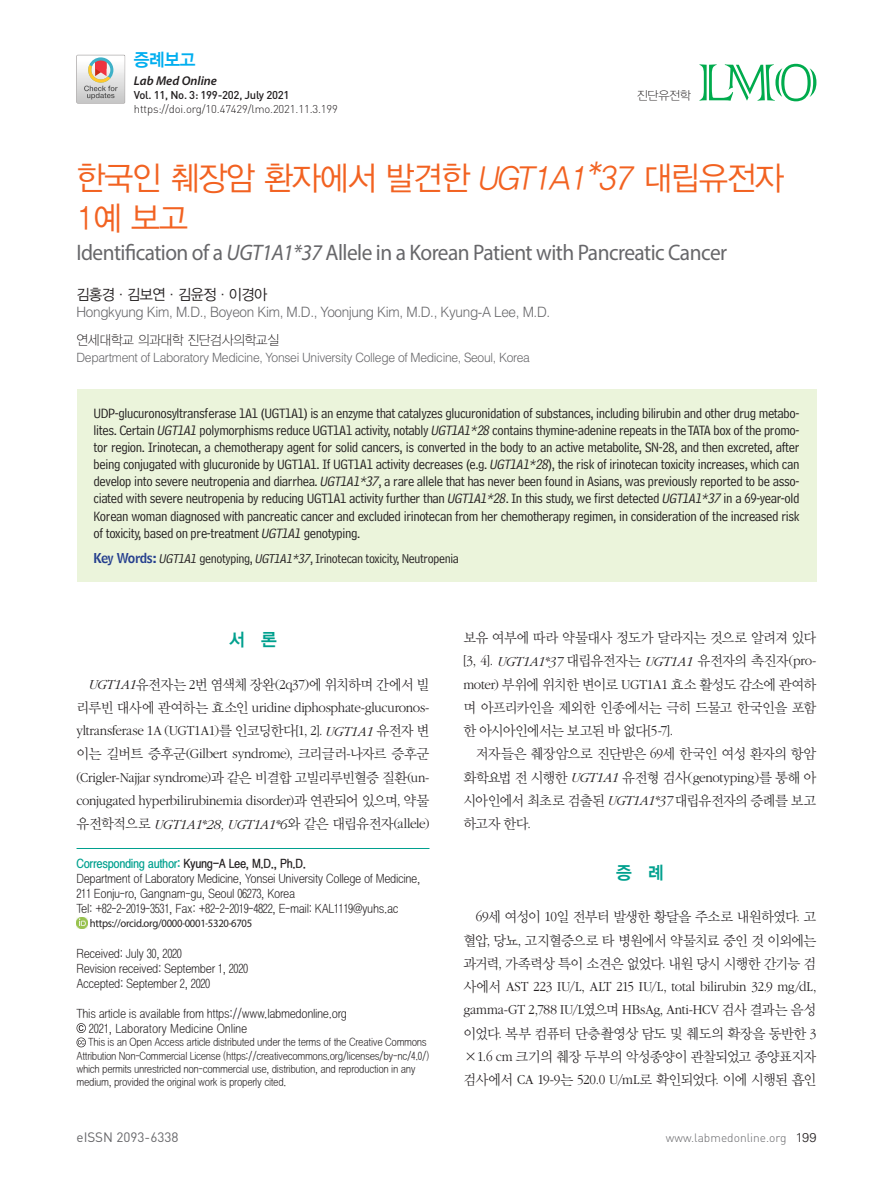
<style>
.page{position:relative;width:893px;height:1191px;background:#fff}
.page>*{position:absolute;margin:0;border:0;box-sizing:border-box;transform-origin:0 0}
.제목_한글{font:33px/39.6px "YDVYGO32";letter-spacing:-.03em;color:#f26221;scale:.95 1}
.제목_영문{font:22.5px "Myriad Pro";letter-spacing:-.025em;color:#67676a;scale:.95 1}
.본문_대제목{font:18px "YDVYGO34";color:#00a08e;scale:.95 1}
.t1{font:18px "YDVYGO34";color:#00aeef;scale:.95 1}
.저자_한글{font:15px "YDVYGO32";letter-spacing:-.03em;color:#231f20;scale:.95 1}
.초록{font:14.25px/17.1px "Bell Centennial Std Address";letter-spacing:-.025em;color:#231f20;text-align:justify}
.본문{font:14.25px/23.2px "YDVY Mj O32";letter-spacing:-.05em;color:#231f20;text-align:justify;scale:.96 1}
.본문-2{font:300 14.25px/23.2px "ITC Garamond Std";letter-spacing:-.02em;color:#231f20;text-align:justify;scale:.92 1}
.저자_영문{font:300 14.25px "Helvetica LT Std";letter-spacing:-.025em;color:#67676a;scale:.95 1}
.키워드{font:13.5px "Bell Centennial Std Address";letter-spacing:-.025em;color:#231f20}
.소속_한글{font:13.5px "YDVYGO31";letter-spacing:-.03em;color:#231f20;scale:.95 1}
.t2{font:13.5px "DIN Pro";color:#67676a}
.소속_영문{font:300 12.75px "Helvetica LT Std";letter-spacing:-.025em;color:#67676a;scale:.95 1}
.t3{font:italic 600 12.75px "Myriad Pro";color:#231f20}
.교신저자_본문{font:12px "YDVYGO520";letter-spacing:-.03em;color:#231f20;scale:.95 1}
.교신저자_이름{font:12px "YDVYGO540";letter-spacing:-.03em;color:#231f20;scale:.95 1}
.교신저자_본문-2{font:12px "YDVYGO520";letter-spacing:-.01em;color:#231f20;scale:.95 1}
.t4{font:300 12px "DIN Pro";color:#67676a}
.t5{font:12px "YDVYGO31";letter-spacing:-.02em;color:#231f20}
.DOI{font:300 11.25px "DIN Pro";letter-spacing:-.01em;color:#231f20}
.교신저자_본문-3{font:11.25px "Myriad Pro";letter-spacing:-.025em;color:#231f20;scale:.95 1}
.t6{font:500 11.25px "DIN Pro";letter-spacing:-.025em;color:#231f20}
.교신저자_cc{font:10.5px/13.2px "YDVYGO520";letter-spacing:-.03em;color:#231f20;scale:.95 1}
.s1{font-style:italic}
.s2{font-family:"Bell Centennial Std Name Num";color:#253f8e}
.s3{font-family:"YDVY Mj O32";font-weight:400}
.s4{color:#00a08e}
.s5{font-family:"ITC Garamond Std";font-weight:300}
.s6{font-family:"ITC Garamond Std";font-weight:300;font-style:italic}
.s7{font-family:"Dotum";font-size:13.35px}
.s8{font-family:"Univers LT Std";font-size:12.75px;color:#231f20}
</style>
<div class="page">
<svg style="left:699px;top:64px;width:117px;height:37px"></svg>
<hr style="left:77px;top:848px;width:352px;height:1px;background:#00a08e">
<svg style="left:77px;top:918px;width:10px;height:10px"></svg>
<svg style="left:77px;top:1023px;width:9px;height:24px"></svg>
<div style="left:77px;top:389px;width:739px;height:193px;background:#ebf4db"></div>
<svg style="left:77px;top:55px;width:48px;height:48px"></svg>
<p class="t1" style="left:134px;top:48px;width:66px">증례보고</p>
<p class="t3" style="left:134px;top:73px;width:85px">Lab Med Online</p>
<p class="t6" style="left:134px;top:87px;width:157px">Vol. 11, No. 3: 199-202, July 2021</p>
<p class="DOI" style="left:134px;top:101px;width:206px">https://doi.org/10.47429/lmo.2021.11.3.199</p>
<p class="t5" style="left:637px;top:87px;width:56px">진단유전학</p>
<p class="제목_한글" style="left:77px;top:156px;width:746px">한국인 췌장암 환자에서 발견한 <span class="s1">UGT1A1*37</span> 대립유전자<br>1예 보고</p>
<p class="제목_영문" style="left:77px;top:238px;width:686px">Identification of a <span class="s1">UGT1A1*37</span> Allele in a Korean Patient with Pancreatic Cancer</p>
<p class="저자_한글" style="left:77px;top:284px;width:202px">김홍경·김보연·김윤정·이경아</p>
<p class="저자_영문" style="left:77px;top:303px;width:500px">Hongkyung Kim, M.D., Boyeon Kim, M.D., Yoonjung Kim, M.D., Kyung-A Lee, M.D.</p>
<p class="소속_한글" style="left:77px;top:331px;width:215px">연세대학교 의과대학 진단검사의학교실</p>
<p class="소속_영문" style="left:77px;top:349px;width:479px">Department of Laboratory Medicine, Yonsei University College of Medicine, Seoul, Korea</p>
<p class="초록" style="left:94px;top:405px;width:707px">UDP-glucuronosyltransferase 1A1 (UGT1A1) is an enzyme that catalyzes glucuronidation of substances, including bilirubin and other drug metabo&shy;lites. Certain <span class="s1">UGT1A1</span> polymorphisms reduce UGT1A1 activity, notably <span class="s1">UGT1A1*28</span> contains thymine-adenine repeats in the TATA box of the promo&shy;tor region. Irinotecan, a chemotherapy agent for solid cancers, is converted in the body to an active metabolite, SN-28, and then excreted, after being conjugated with glucuronide by UGT1A1. If UGT1A1 activity decreases (e.g. <span class="s1">UGT1A1*28</span>), the risk of irinotecan toxicity increases, which can develop into severe neutropenia and diarrhea. <span class="s1">UGT1A1*37</span>, a rare allele that has never been found in Asians, was previously reported to be asso&shy;ciated with severe neutropenia by reducing UGT1A1 activity further than <span class="s1">UGT1A1*28</span>. In this study, we first detected <span class="s1">UGT1A1*37</span> in a 69-year-old Korean woman diagnosed with pancreatic cancer and excluded irinotecan from her chemotherapy regimen, in consideration of the increased risk of toxicity, based on pre-treatment <span class="s1">UGT1A1</span> genotyping.</p>
<p class="키워드" style="left:94px;top:550px;width:367px"><span class="s2">Key Words:</span><span class="s1">UGT1A1</span> genotyping, <span class="s1">UGT1A1*37</span>, Irinotecan toxicity, Neutropenia</p>
<p class="본문_대제목" style="left:229px;top:627px;width:52px">서 론</p>
<p class="본문-2" style="left:77px;top:673px;width:385px;text-indent:12px"><span class="s1">UGT1A1</span><span class="s3">유전자는</span> 2<span class="s3">번 염색체 장완</span>(2q37)<span class="s3">에 위치하며 간에서 빌 리루빈 대사에 관여하는 효소인</span> uridine diphosphate-glucuronos&shy;yltransferase 1A (UGT1A1)<span class="s3">를 인코딩한다</span>[1, 2]. <span class="s1">UGT1A1</span> <span class="s3">유전자 변 이는 길버트 증후군</span>(Gilbert syndrome), <span class="s3">크리글러</span>-<span class="s3">나자르 증후군 </span>(Crigler-Najjar syndrome)<span class="s3">과 같은 비결합 고빌리루빈혈증 질환</span>(un&shy;conjugated hyperbilirubinemia disorder)<span class="s3">과 연관되어 있으며</span>, <span class="s3">약물 유전학적으로</span> <span class="s1">UGT1A1*28, UGT1A1*6</span><span class="s3">와 같은 대립유전자</span>(allele)</p>
<p class="교신저자_이름" style="left:77px;top:855px;width:243px"><span class="s4">Corresponding author:</span> Kyung-A Lee, M.D., Ph.D.</p>
<p class="교신저자_본문" style="left:77px;top:870px;width:364px">Department of Laboratory Medicine, Yonsei University College of Medicine,</p>
<p class="교신저자_본문" style="left:77px;top:885px;width:232px">211 Eonju-ro, Gangnam-gu, Seoul 06273, Korea</p>
<p class="교신저자_본문" style="left:77px;top:900px;width:340px">Tel: +82-2-2019-3531, Fax: +82-2-2019-4822, E-mail: KAL1119@yuhs.ac</p>
<p class="교신저자_본문-3" style="left:90px;top:916px;width:173px">https://orcid.org/0000-0001-5320-6705</p>
<p class="교신저자_본문" style="left:77px;top:945px;width:113px">Received: July 30, 2020</p>
<p class="교신저자_본문" style="left:77px;top:960px;width:182px">Revision received: September 1, 2020</p>
<p class="교신저자_본문" style="left:77px;top:975px;width:142px">Accepted: September 2, 2020</p>
<p class="교신저자_본문" style="left:77px;top:1005px;width:286px">This article is available from https://www.labmedonline.org</p>
<p class="교신저자_본문-2" style="left:89px;top:1020px;width:168px">2021, Laboratory Medicine Online</p>
<p class="교신저자_cc" style="left:77px;top:1035px;width:373px;text-indent:12px">This is an Open Access article distributed under the terms of the Creative Commons Attribution Non-Commercial License (https://creativecommons.org/licenses/by-nc/4.0/) which permits unrestricted non-commercial use, distribution, and reproduction in any medium, provided the original work is properly cited.</p>
<p class="본문" style="left:463px;top:625px;width:369px">보유 여부에 따라 약물대사 정도가 달라지는 것으로 알려져 있다 <span class="s5">[3, 4].</span> <span class="s6">UGT1A1*37</span> 대립유전자는 <span class="s6">UGT1A1</span> 유전자의 촉진자<span class="s5">(pro&shy;moter)</span> 부위에 위치한 변이로 <span class="s5">UGT1A1</span> 효소 활성도 감소에 관여하 며 아프리카인을 제외한 인종에서는 극히 드물고 한국인을 포함 한 아시아인에서는 보고된 바 없다<span class="s5">[5-7].</span></p>
<p class="본문" style="left:463px;top:741px;width:369px;text-indent:12px">저자들은 췌장암으로 진단받은 <span class="s5">69</span>세 한국인 여성 환자의 항암 화학요법 전 시행한 <span class="s6">UGT1A1</span> 유전형 검사<span class="s5">(genotyping)</span>를 통해 아 시아인에서 최초로 검출된 <span class="s6">UGT1A1*37</span> 대립유전자의 증례를 보고 하고자 한다<span class="s5">.</span></p>
<p class="본문_대제목" style="left:616px;top:860px;width:52px">증 례</p>
<p class="본문" style="left:463px;top:904px;width:369px;text-indent:12px"><span class="s5">69</span>세 여성이 <span class="s5">10</span>일 전부터 발생한 황달을 주소로 내원하였다<span class="s5">.</span> 고 혈압<span class="s5">,</span> 당뇨<span class="s5">,</span> 고지혈증으로 타 병원에서 약물치료 중인 것 이외에는 과거력<span class="s5">,</span> 가족력상 특이 소견은 없었다<span class="s5">.</span> 내원 당시 시행한 간기능 검 사에서 <span class="s5">AST 223 IU/L, ALT 215 IU/L, total bilirubin 32.9 mg/dL, gamma-GT 2,788 IU/L</span>였으며 <span class="s5">HBsAg, Anti-HCV</span> 검사 결과는 음성 이었다<span class="s5">.</span> 복부 컴퓨터 단층촬영상 담도 및 췌도의 확장을 동반한 <span class="s5">3 </span><span class="s7">×</span><span class="s5">1.6 cm</span> 크기의 췌장 두부의 악성종양이 관찰되었고 종양표지자 검사에서 <span class="s5">CA 19-9</span>는 <span class="s5">520.0 U/mL</span>로 확인되었다<span class="s5">.</span> 이에 시행된 흡인</p>
<p class="t2" style="left:77px;top:1128px;width:103px">eISSN 2093-6338</p>
<p class="t4" style="left:666px;top:1129px;width:152px">www.labmedonline.org <span class="s8">199</span></p>
</div>
